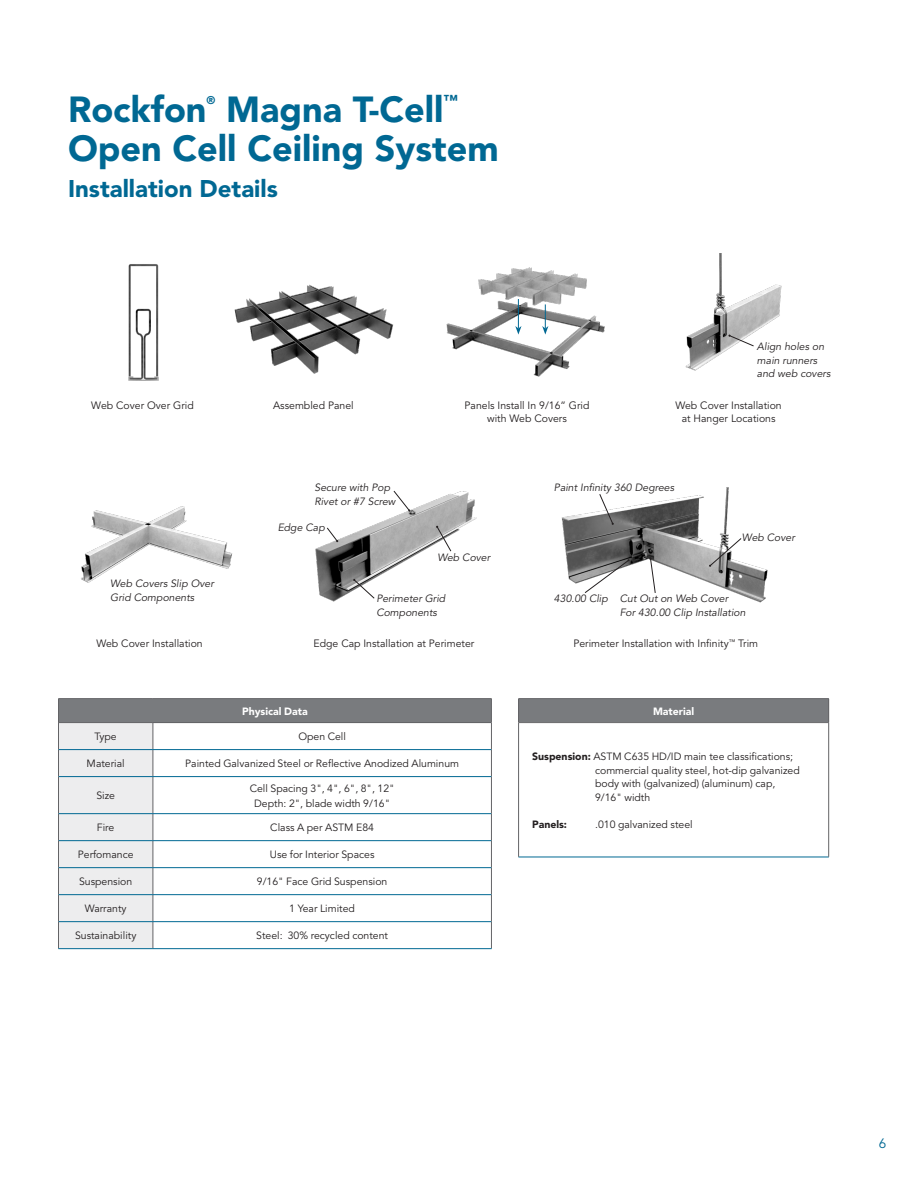
<style>
.page{position:relative;width:918px;height:1188px;background:#fff}
.page>*{position:absolute;margin:0;border:0;box-sizing:border-box;transform-origin:0 0}
.Cover_Headline{font:900 36px "Avenir LT Std";color:#006893}
.Cover_Headline-2{font:900 24px "Avenir LT Std";color:#006893}
.Cover_Headline-3{font:900 14.25px "Avenir LT Std";color:#006893}
.t1{font:13.5px "Avenir LT Std";color:#006893}
.Cover_Headline-4{font:900 11.1px "Avenir LT Std";color:#006893}
.New_Brand_Notes{font:10.65px/13.5px "Avenir LT Std";color:#231f20;text-align:center}
.Inside__Table_Text_Centret{font:10.5px/13.5px "Avenir LT Std";color:#231f20}
.New_Brand_Notes-2{font:italic 10.5px/13.5px "Avenir LT Std";color:#231f20}
.Inside__Table_Headline_Centre{font:900 10.5px "Avenir LT Std";color:#fff}
.Inside__Table_Text_Centret-2{font:900 10.5px "Avenir LT Std";color:#231f20}
.s1{font-weight:900}
</style>
<div class="page">
<img style="left:128px;top:264px;width:31px;height:117px">
<img style="left:81px;top:506px;width:152px;height:77px">
<img style="left:234px;top:284px;width:160px;height:90px">
<img style="left:315px;top:491px;width:162px;height:111px">
<img style="left:446px;top:267px;width:159px;height:110px">
<img style="left:561px;top:487px;width:207px;height:115px">
<img style="left:685px;top:253px;width:97px;height:118px">
<div style="left:59px;top:699px;width:432px;height:24px;background:#797b7e"></div>
<hr style="left:491px;top:777px;width:1px;height:37px;background:#636366">
<svg style="left:491px;top:814px;width:1px;height:134px"></svg>
<hr style="left:153px;top:749px;width:338px;height:1px;background:#006893">
<hr style="left:153px;top:776px;width:338px;height:1px;background:#006893">
<hr style="left:153px;top:813px;width:338px;height:1px;background:#006893">
<hr style="left:153px;top:840px;width:338px;height:1px;background:#006893">
<hr style="left:153px;top:867px;width:338px;height:1px;background:#006893">
<hr style="left:153px;top:894px;width:338px;height:1px;background:#006893">
<hr style="left:153px;top:921px;width:338px;height:1px;background:#006893">
<hr style="left:153px;top:948px;width:339px;height:1px;background:#006893">
<hr style="left:58px;top:698px;width:95px;height:1px;background:#636366">
<svg style="left:58px;top:699px;width:96px;height:250px;background:#d8dbde"></svg>
<hr style="left:153px;top:698px;width:339px;height:1px;background:#636366">
<svg style="left:491px;top:699px;width:1px;height:78px"></svg>
<hr style="left:58px;top:722px;width:95px;height:1px;background:#636366">
<hr style="left:153px;top:722px;width:339px;height:1px;background:#636366">
<div style="left:519px;top:699px;width:310px;height:24px;background:#797b7e"></div>
<hr style="left:518px;top:698px;width:311px;height:1px;background:#636366">
<svg style="left:518px;top:699px;width:1px;height:23px"></svg>
<svg style="left:828px;top:699px;width:1px;height:23px"></svg>
<hr style="left:518px;top:722px;width:311px;height:1px;background:#636366">
<hr style="left:518px;top:857px;width:311px;height:1px;background:#006893">
<hr style="left:518px;top:723px;width:1px;height:134px;background:#636366">
<hr style="left:828px;top:723px;width:1px;height:134px;background:#636366">
<svg style="left:728px;top:335px;width:26px;height:12px"></svg>
<svg style="left:599px;top:493px;width:15px;height:32px"></svg>
<svg style="left:584px;top:559px;width:46px;height:34px"></svg>
<svg style="left:649px;top:558px;width:7px;height:36px"></svg>
<svg style="left:353px;top:579px;width:22px;height:20px"></svg>
<svg style="left:436px;top:526px;width:16px;height:26px"></svg>
<svg style="left:393px;top:490px;width:17px;height:22px"></svg>
<svg style="left:326px;top:527px;width:12px;height:15px"></svg>
<svg style="left:709px;top:538px;width:33px;height:29px"></svg>
<svg style="left:515px;top:299px;width:7px;height:36px"></svg>
<svg style="left:542px;top:304px;width:6px;height:31px"></svg>
<p class="Cover_Headline" style="left:68px;top:88px;width:140px">Rockfon</p>
<p class="Cover_Headline-4" style="left:207px;top:94px;width:10px">®</p>
<p class="Cover_Headline" style="left:226px;top:88px;width:219px">Magna T-Cell</p>
<p class="Cover_Headline-3" style="left:444px;top:91px;width:16px">™</p>
<p class="Cover_Headline" style="left:68px;top:127px;width:432px">Open Cell Ceiling System</p>
<p class="Cover_Headline-2" style="left:68px;top:174px;width:211px">Installation Details</p>
<p class="New_Brand_Notes-2" style="left:757px;top:340px;width:75px">Align holes on main runners and web covers</p>
<p class="New_Brand_Notes" style="left:91px;top:399px;width:104px">Web Cover Over Grid</p>
<p class="New_Brand_Notes" style="left:273px;top:399px;width:82px">Assembled Panel</p>
<p class="New_Brand_Notes" style="left:465px;top:399px;width:126px">Panels Install In 9/16” Grid with Web Covers</p>
<p class="New_Brand_Notes" style="left:675px;top:399px;width:108px">Web Cover Installation at Hanger Locations</p>
<p class="New_Brand_Notes-2" style="left:110px;top:577px;width:105px">Web Covers Slip Over<br>Grid Components</p>
<p class="New_Brand_Notes" style="left:96px;top:637px;width:108px">Web Cover Installation</p>
<p class="New_Brand_Notes-2" style="left:315px;top:481px;width:82px">Secure with Pop<br>Rivet or #7 Screw</p>
<p class="New_Brand_Notes-2" style="left:278px;top:521px;width:49px">Edge Cap</p>
<p class="New_Brand_Notes-2" style="left:437px;top:551px;width:54px">Web Cover</p>
<p class="New_Brand_Notes-2" style="left:376px;top:592px;width:70px">Perimeter Grid<br>Components</p>
<p class="New_Brand_Notes" style="left:314px;top:637px;width:162px">Edge Cap Installation at Perimeter</p>
<p class="Inside__Table_Headline_Centre" style="left:242px;top:705px;width:67px">Physical Data</p>
<p class="Inside__Table_Text_Centret" style="left:95px;top:730px;width:24px">Type</p>
<p class="Inside__Table_Text_Centret" style="left:298px;top:730px;width:49px">Open Cell</p>
<p class="Inside__Table_Text_Centret" style="left:87px;top:757px;width:40px">Material</p>
<p class="Inside__Table_Text_Centret" style="left:185px;top:757px;width:275px">Painted Galvanized Steel or Reflective Anodized Aluminum</p>
<p class="Inside__Table_Text_Centret" style="left:96px;top:789px;width:20px">Size</p>
<p class="Inside__Table_Text_Centret" style="left:250px;top:782px;width:147px">Cell Spacing 3", 4", 6", 8", 12"</p>
<p class="Inside__Table_Text_Centret" style="left:254px;top:797px;width:137px">Depth: 2", blade width 9/16"</p>
<p class="Inside__Table_Text_Centret" style="left:97px;top:821px;width:19px">Fire</p>
<p class="Inside__Table_Text_Centret" style="left:270px;top:821px;width:105px">Class A per ASTM E84</p>
<p class="Inside__Table_Text_Centret" style="left:78px;top:848px;width:57px">Perfomance</p>
<p class="Inside__Table_Text_Centret" style="left:270px;top:848px;width:106px">Use for Interior Spaces</p>
<p class="Inside__Table_Text_Centret" style="left:79px;top:875px;width:55px">Suspension</p>
<p class="Inside__Table_Text_Centret" style="left:257px;top:875px;width:132px">9/16" Face Grid Suspension</p>
<p class="Inside__Table_Text_Centret" style="left:85px;top:902px;width:43px">Warranty</p>
<p class="Inside__Table_Text_Centret" style="left:289px;top:902px;width:67px">1 Year Limited</p>
<p class="Inside__Table_Text_Centret" style="left:75px;top:929px;width:63px">Sustainability</p>
<p class="Inside__Table_Text_Centret" style="left:256px;top:929px;width:133px">Steel: 30% recycled content</p>
<p class="New_Brand_Notes-2" style="left:554px;top:481px;width:122px">Paint Infinity 360 Degrees</p>
<p class="New_Brand_Notes-2" style="left:742px;top:531px;width:54px">Web Cover</p>
<p class="New_Brand_Notes-2" style="left:554px;top:592px;width:55px">430.00 Clip</p>
<p class="New_Brand_Notes-2" style="left:620px;top:592px;width:127px">Cut Out on Web Cover<br>For 430.00 Clip Installation</p>
<p class="New_Brand_Notes" style="left:573px;top:637px;width:186px">Perimeter Installation with Infinity<sup>™</sup> Trim</p>
<p class="Inside__Table_Headline_Centre" style="left:653px;top:705px;width:43px">Material</p>
<p class="Inside__Table_Text_Centret" style="left:595px;top:750px;width:206px;text-indent:-63px"><span class="s1">Suspension:</span> ASTM C635 HD/ID main tee classifications; commercial quality steel, hot-dip galvanized body with (galvanized) (aluminum) cap, 9/16" width</p>
<p class="Inside__Table_Text_Centret-2" style="left:532px;top:818px;width:37px">Panels:</p>
<p class="Inside__Table_Text_Centret" style="left:595px;top:817px;width:99px">.010 galvanized steel</p>
<p class="t1" style="left:879px;top:1136px;width:9px">6</p>
</div>
